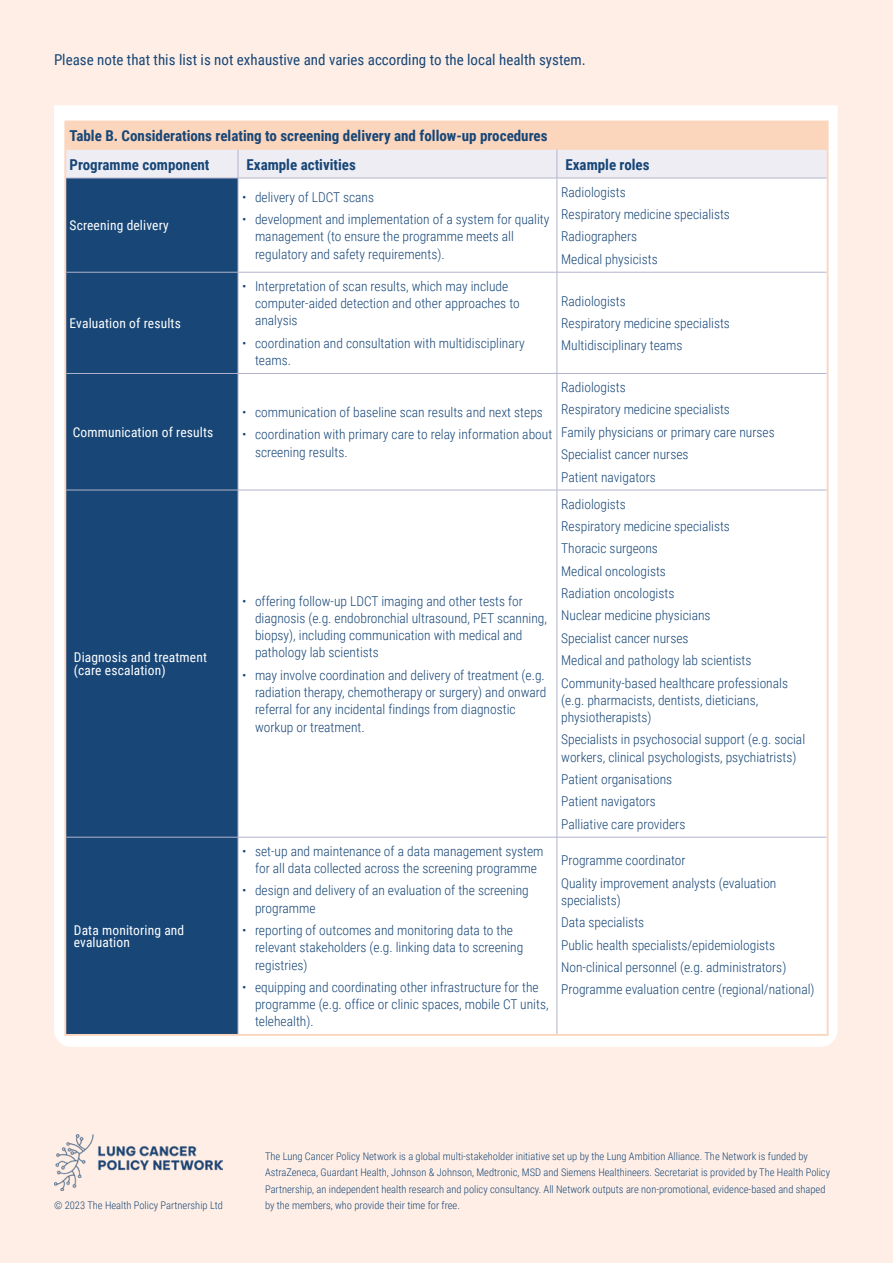
<style>
.page{position:relative;width:893px;height:1263px;background:#feeee5}
.page>*{position:absolute;margin:0;border:0;box-sizing:border-box;transform-origin:0 0}
.Body{font:700 15px "Roboto Condensed";color:#174677}
.Body-2{font:15px "Roboto Condensed";color:#174677}
.Table_text{font:300 13.5px/17.2px "Roboto Condensed";color:#174677}
.Body-3{font:13.5px/12.8px "Roboto Condensed";letter-spacing:.01em;color:#fff}
.Disclaimer{font:300 10.5px/16.5px "Roboto Condensed";color:#174677}
</style>
<div class="page">
<img style="left:54px;top:1134px;width:169px;height:57px">
<div style="left:54px;top:105px;width:784px;height:942px;background:#fff"></div>
<div style="left:65px;top:121px;width:763px;height:29px;background:#fbd5bc"></div>
<div style="left:66px;top:179px;width:172px;height:855px;background:#174677"></div>
<hr style="left:66px;top:178px;width:172px;height:1px;background:#b2b4cb">
<hr style="left:238px;top:178px;width:319px;height:1px;background:#b2b4cb">
<hr style="left:238px;top:178px;width:1px;height:94px;background:#b2b4cb">
<hr style="left:557px;top:178px;width:270px;height:1px;background:#b2b4cb">
<hr style="left:557px;top:178px;width:1px;height:94px;background:#b2b4cb">
<hr style="left:66px;top:272px;width:172px;height:1px;background:#b2b4cb">
<hr style="left:238px;top:272px;width:319px;height:1px;background:#b2b4cb">
<hr style="left:238px;top:272px;width:1px;height:101px;background:#b2b4cb">
<hr style="left:557px;top:272px;width:270px;height:1px;background:#b2b4cb">
<hr style="left:557px;top:272px;width:1px;height:101px;background:#b2b4cb">
<hr style="left:66px;top:373px;width:172px;height:1px;background:#b2b4cb">
<hr style="left:238px;top:373px;width:319px;height:1px;background:#b2b4cb">
<hr style="left:238px;top:374px;width:1px;height:116px;background:#b2b4cb">
<hr style="left:557px;top:373px;width:270px;height:1px;background:#b2b4cb">
<hr style="left:557px;top:374px;width:1px;height:116px;background:#b2b4cb">
<hr style="left:66px;top:490px;width:172px;height:1px;background:#b2b4cb">
<hr style="left:238px;top:490px;width:319px;height:1px;background:#b2b4cb">
<hr style="left:238px;top:490px;width:1px;height:347px;background:#b2b4cb">
<hr style="left:557px;top:490px;width:270px;height:1px;background:#b2b4cb">
<hr style="left:557px;top:490px;width:1px;height:347px;background:#b2b4cb">
<hr style="left:66px;top:837px;width:172px;height:1px;background:#b2b4cb">
<hr style="left:238px;top:837px;width:319px;height:1px;background:#b2b4cb">
<hr style="left:238px;top:837px;width:1px;height:197px;background:#b2b4cb">
<hr style="left:557px;top:837px;width:270px;height:1px;background:#b2b4cb">
<hr style="left:557px;top:837px;width:1px;height:197px;background:#b2b4cb">
<hr style="left:827px;top:178px;width:2px;height:94px;background:#fbd5bc">
<hr style="left:827px;top:272px;width:2px;height:101px;background:#fbd5bc">
<hr style="left:827px;top:373px;width:2px;height:117px;background:#fbd5bc">
<hr style="left:827px;top:490px;width:2px;height:347px;background:#fbd5bc">
<hr style="left:827px;top:837px;width:2px;height:197px;background:#fbd5bc">
<hr style="left:64px;top:1034px;width:174px;height:2px;background:#fbd5bc">
<hr style="left:238px;top:1034px;width:319px;height:2px;background:#fbd5bc">
<hr style="left:557px;top:1034px;width:272px;height:2px;background:#fbd5bc">
<div style="left:66px;top:150px;width:761px;height:28px;background:#eeedf4"></div>
<hr style="left:827px;top:150px;width:2px;height:28px;background:#fbd5bc">
<hr style="left:64px;top:150px;width:2px;height:28px;background:#fbd5bc">
<hr style="left:64px;top:178px;width:2px;height:94px;background:#fbd5bc">
<hr style="left:64px;top:272px;width:2px;height:101px;background:#fbd5bc">
<hr style="left:64px;top:373px;width:2px;height:117px;background:#fbd5bc">
<hr style="left:64px;top:490px;width:2px;height:347px;background:#fbd5bc">
<hr style="left:64px;top:837px;width:2px;height:197px;background:#fbd5bc">
<hr style="left:64px;top:121px;width:174px;height:1px;background:#fbd5bc">
<hr style="left:64px;top:122px;width:2px;height:28px;background:#fbd5bc">
<hr style="left:557px;top:121px;width:272px;height:1px;background:#fbd5bc">
<hr style="left:827px;top:122px;width:2px;height:28px;background:#fbd5bc">
<p class="Body-2" style="left:54px;top:49px;width:533px">Please note that this list is not exhaustive and varies according to the local health system.</p>
<p class="Body" style="left:70px;top:125px;width:479px">Table B. Considerations relating to screening delivery and follow-up procedures</p>
<p class="Body" style="left:70px;top:154px;width:141px">Programme component</p>
<p class="Body" style="left:247px;top:154px;width:111px">Example activities</p>
<p class="Body" style="left:565px;top:154px;width:86px">Example roles</p>
<p class="Body-3" style="left:70px;top:218px;width:101px">Screening delivery</p>
<p class="Body-3" style="left:70px;top:316px;width:113px">Evaluation of results</p>
<p class="Body-3" style="left:73px;top:425px;width:142px">Communication of results</p>
<p class="Body-3" style="left:74px;top:651px;width:135px">Diagnosis and treatment (care escalation)</p>
<p class="Body-3" style="left:74px;top:923px;width:112px">Data monitoring and evaluation</p>
<p class="Table_text" style="left:242px;top:188px;width:133px">• delivery of LDCT scans</p>
<p class="Table_text" style="left:255px;top:210px;width:296px;text-indent:-13px">• development and implementation of a system for quality management (to ensure the programme meets all regulatory and safety requirements).</p>
<p class="Table_text" style="left:255px;top:277px;width:266px;text-indent:-13px">• Interpretation of scan results, which may include computer-aided detection and other approaches to analysis</p>
<p class="Table_text" style="left:255px;top:334px;width:271px;text-indent:-13px">• coordination and consultation with multidisciplinary teams.</p>
<p class="Table_text" style="left:242px;top:403px;width:302px">• communication of baseline scan results and next steps</p>
<p class="Table_text" style="left:255px;top:425px;width:299px;text-indent:-13px">• coordination with primary care to relay information about screening results.</p>
<p class="Table_text" style="left:255px;top:592px;width:293px;text-indent:-13px">• offering follow-up LDCT imaging and other tests for diagnosis (e.g. endobronchial ultrasound, PET scanning, biopsy), including communication with medical and pathology lab scientists</p>
<p class="Table_text" style="left:255px;top:666px;width:293px;text-indent:-13px">• may involve coordination and delivery of treatment (e.g. radiation therapy, chemotherapy or surgery) and onward referral for any incidental findings from diagnostic workup or treatment.</p>
<p class="Table_text" style="left:242px;top:842px;width:303px;text-align:center">• set-up and maintenance of a data management system for all data collected across the screening programme</p>
<p class="Table_text" style="left:255px;top:881px;width:275px;text-indent:-13px">• design and delivery of an evaluation of the screening programme</p>
<p class="Table_text" style="left:255px;top:921px;width:270px;text-indent:-13px">• reporting of outcomes and monitoring data to the relevant stakeholders (e.g. linking data to screening registries)</p>
<p class="Table_text" style="left:255px;top:978px;width:295px;text-indent:-13px">• equipping and coordinating other infrastructure for the programme (e.g. office or clinic spaces, mobile CT units, telehealth).</p>
<p class="Table_text" style="left:561px;top:183px;width:66px">Radiologists</p>
<p class="Table_text" style="left:561px;top:205px;width:170px">Respiratory medicine specialists</p>
<p class="Table_text" style="left:561px;top:227px;width:77px">Radiographers</p>
<p class="Table_text" style="left:561px;top:250px;width:98px">Medical physicists</p>
<p class="Table_text" style="left:561px;top:292px;width:66px">Radiologists</p>
<p class="Table_text" style="left:561px;top:314px;width:170px">Respiratory medicine specialists</p>
<p class="Table_text" style="left:561px;top:336px;width:123px">Multidisciplinary teams</p>
<p class="Table_text" style="left:561px;top:378px;width:66px">Radiologists</p>
<p class="Table_text" style="left:561px;top:400px;width:170px">Respiratory medicine specialists</p>
<p class="Table_text" style="left:561px;top:423px;width:215px">Family physicians or primary care nurses</p>
<p class="Table_text" style="left:561px;top:445px;width:129px">Specialist cancer nurses</p>
<p class="Table_text" style="left:561px;top:468px;width:96px">Patient navigators</p>
<p class="Table_text" style="left:561px;top:495px;width:66px">Radiologists</p>
<p class="Table_text" style="left:561px;top:517px;width:170px">Respiratory medicine specialists</p>
<p class="Table_text" style="left:561px;top:539px;width:98px">Thoracic surgeons</p>
<p class="Table_text" style="left:561px;top:562px;width:106px">Medical oncologists</p>
<p class="Table_text" style="left:561px;top:584px;width:115px">Radiation oncologists</p>
<p class="Table_text" style="left:561px;top:606px;width:151px">Nuclear medicine physicians</p>
<p class="Table_text" style="left:561px;top:629px;width:129px">Specialist cancer nurses</p>
<p class="Table_text" style="left:561px;top:651px;width:192px">Medical and pathology lab scientists</p>
<p class="Table_text" style="left:561px;top:673px;width:228px">Community-based healthcare professionals (e.g. pharmacists, dentists, dieticians, physiotherapists)</p>
<p class="Table_text" style="left:561px;top:730px;width:245px">Specialists in psychosocial support (e.g. social workers, clinical psychologists, psychiatrists)</p>
<p class="Table_text" style="left:561px;top:770px;width:113px">Patient organisations</p>
<p class="Table_text" style="left:561px;top:792px;width:96px">Patient navigators</p>
<p class="Table_text" style="left:561px;top:815px;width:126px">Palliative care providers</p>
<p class="Table_text" style="left:561px;top:851px;width:126px">Programme coordinator</p>
<p class="Table_text" style="left:561px;top:874px;width:217px">Quality improvement analysts (evaluation specialists)</p>
<p class="Table_text" style="left:561px;top:913px;width:85px">Data specialists</p>
<p class="Table_text" style="left:561px;top:936px;width:215px">Public health specialists/epidemiologists</p>
<p class="Table_text" style="left:561px;top:958px;width:227px">Non-clinical personnel (e.g. administrators)</p>
<p class="Table_text" style="left:561px;top:980px;width:255px">Programme evaluation centre (regional/national)</p>
<p class="Disclaimer" style="left:265px;top:1147px;width:566px">The Lung Cancer Policy Network is a global multi-stakeholder initiative set up by the Lung Ambition Alliance. The Network is funded by<br>AstraZeneca, Guardant Health, Johnson &amp; Johnson, Medtronic, MSD and Siemens Healthineers. Secretariat is provided by The Health Policy<br>Partnership, an independent health research and policy consultancy. All Network outputs are non-promotional, evidence-based and shaped</p>
<p class="Disclaimer" style="left:54px;top:1196px;width:171px">© 2023 The Health Policy Partnership Ltd</p>
<p class="Disclaimer" style="left:265px;top:1197px;width:196px">by the members, who provide their time for free.</p>
</div>
